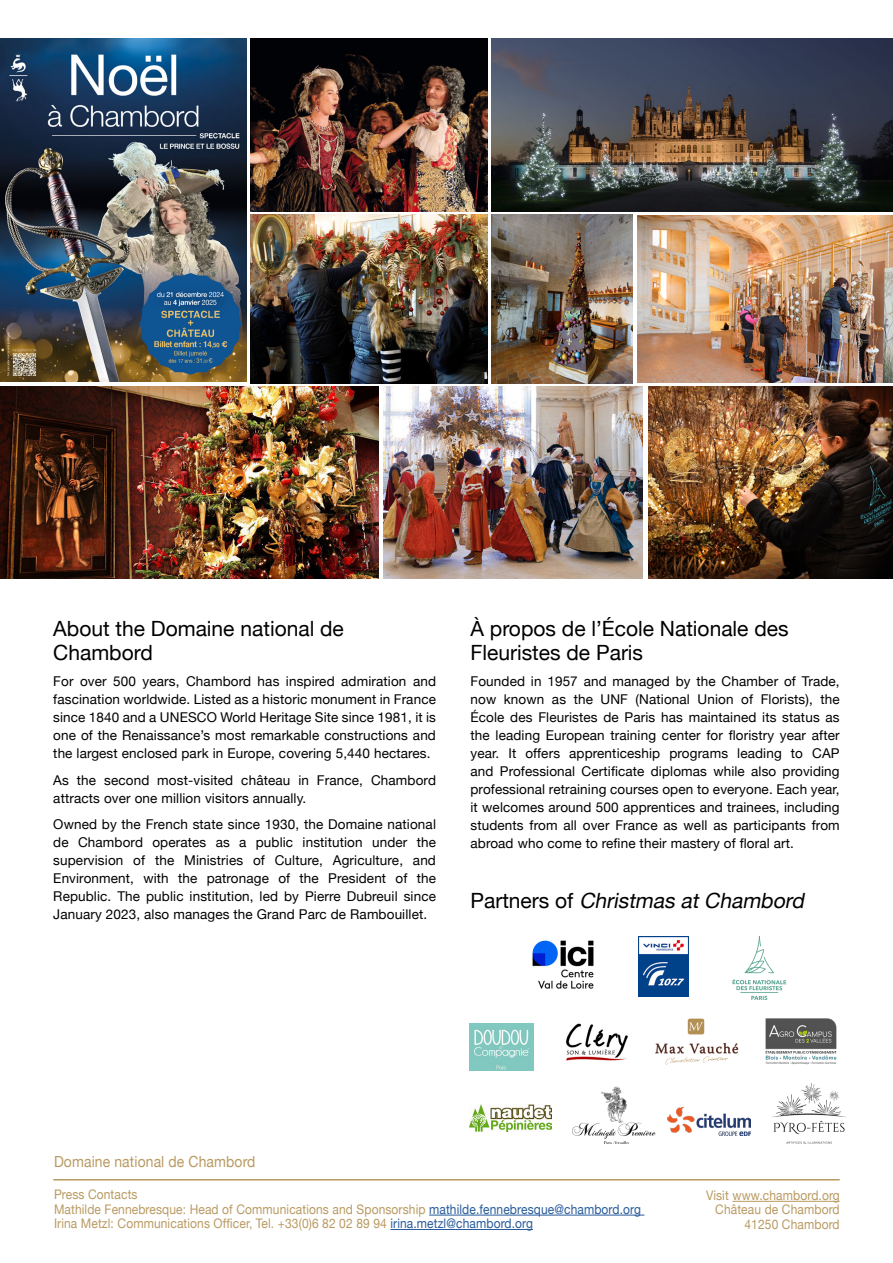
<style>
.page{position:relative;width:893px;height:1263px;background:#fff}
.page>*{position:absolute;margin:0;border:0;box-sizing:border-box;transform-origin:0 0}
.t1{font:21px/24px "Helvetica Neue";color:#000}
.t2{font:italic 21px "Helvetica Neue";color:#000}
.t3{font:15.3px "Helvetica Neue";letter-spacing:.01em;color:#b99a61;scale:.91 1}
.t4{font:13.5px/18px "Helvetica Neue";letter-spacing:.01em;color:#000;text-align:justify}
.t5{font:13.2px/14.4px "Helvetica Neue";letter-spacing:.01em;color:#b99a61;scale:.91 1}
.s1{font-style:normal}
.s2{color:#275b9b}
</style>
<div class="page">
<hr style="left:429px;top:1215px;width:215px;height:1px;background:#275b9b">
<hr style="left:390px;top:1229px;width:143px;height:1px;background:#275b9b">
<hr style="left:732px;top:1201px;width:108px;height:1px;background:#b99a61">
<hr style="left:53px;top:1179px;width:787px;height:1px;background:#b99a61">
<img style="left:655px;top:1018px;width:84px;height:47px">
<img style="left:573px;top:1086px;width:82px;height:58px">
<img style="left:470px;top:1023px;width:63px;height:47px">
<img style="left:772px;top:1083px;width:74px;height:60px">
<img style="left:566px;top:1023px;width:62px;height:38px">
<img style="left:667px;top:1108px;width:84px;height:28px">
<img style="left:469px;top:1105px;width:83px;height:26px">
<svg style="left:745px;top:936px;width:29px;height:37px"></svg>
<svg style="left:751px;top:996px;width:16px;height:4px"></svg>
<svg style="left:732px;top:979px;width:54px;height:11px"></svg>
<hr style="left:740px;top:992px;width:38px;height:1px;background:#5aa691">
<img style="left:765px;top:1018px;width:72px;height:47px">
<img style="left:638px;top:936px;width:51px;height:61px">
<img style="left:532px;top:940px;width:62px;height:49px">
<img style="left:251px;top:214px;width:236px;height:169px">
<img style="left:251px;top:38px;width:236px;height:173px">
<img style="left:492px;top:38px;width:401px;height:173px">
<img style="left:638px;top:215px;width:255px;height:167px">
<img style="left:492px;top:214px;width:140px;height:169px">
<img style="left:383px;top:386px;width:260px;height:192px">
<img style="left:0;top:386px;width:378px;height:192px">
<img style="left:648px;top:386px;width:245px;height:192px">
<img style="left:0;top:38px;width:247px;height:344px">
<h1 class="t1" style="left:53px;top:616px;width:292px">About the Domaine national de<br>Chambord</h1>
<p class="t4" style="left:53px;top:672px;width:384px">For over 500 years, Chambord has inspired admiration and fascination worldwide. Listed as a historic monument in France since 1840 and a UNESCO World Heritage Site since 1981, it is one of the Renaissance’s most remarkable constructions and the largest enclosed park in Europe, covering 5,440 hectares.</p>
<p class="t4" style="left:53px;top:770px;width:384px">As the second most-visited château in France, Chambord attracts over one million visitors annually.</p>
<p class="t4" style="left:53px;top:815px;width:384px">Owned by the French state since 1930, the Domaine national de Chambord operates as a public institution under the supervision of the Ministries of Culture, Agriculture, and Environment, with the patronage of the President of the Republic. The public institution, led by Pierre Dubreuil since January 2023, also manages the Grand Parc de Rambouillet.</p>
<h1 class="t1" style="left:470px;top:616px;width:320px">À propos de l’École Nationale des<br>Fleuristes de Paris</h1>
<p class="t4" style="left:470px;top:672px;width:371px">Founded in 1957 and managed by the Chamber of Trade, now known as the UNF (National Union of Florists), the École des Fleuristes de Paris has maintained its status as the leading European training center for floristry year after year. It offers apprenticeship programs leading to CAP and Professional Certificate diplomas while also providing professional retraining courses open to everyone. Each year, it welcomes around 500 apprentices and trainees, including students from all over France as well as participants from abroad who come to refine their mastery of floral art.</p>
<h1 class="t2" style="left:470px;top:888px;width:339px"><span class="s1">P a rt n e r s o f</span> Christmas at Chambord</h1>
<p class="t3" style="left:54px;top:1152px;width:223px">Domaine national de Chambord</p>
<p class="t5" style="left:54px;top:1187px;width:646px">Press Contacts<br>Mathilde Fennebresque: Head of Communications and Sponsorship <span class="s2">mathilde.fennebresque@chambord.org<br></span>Irina Metzl: Communications Officer, Tel. +33(0)6 82 02 89 94 <span class="s2">irina.metzl@chambord.org</span></p>
<p class="t5" style="left:706px;top:1188px;width:148px;text-align:right">Visit www.chambord.org<br>Château de Chambord<br>41250 Chambord</p>
</div>
